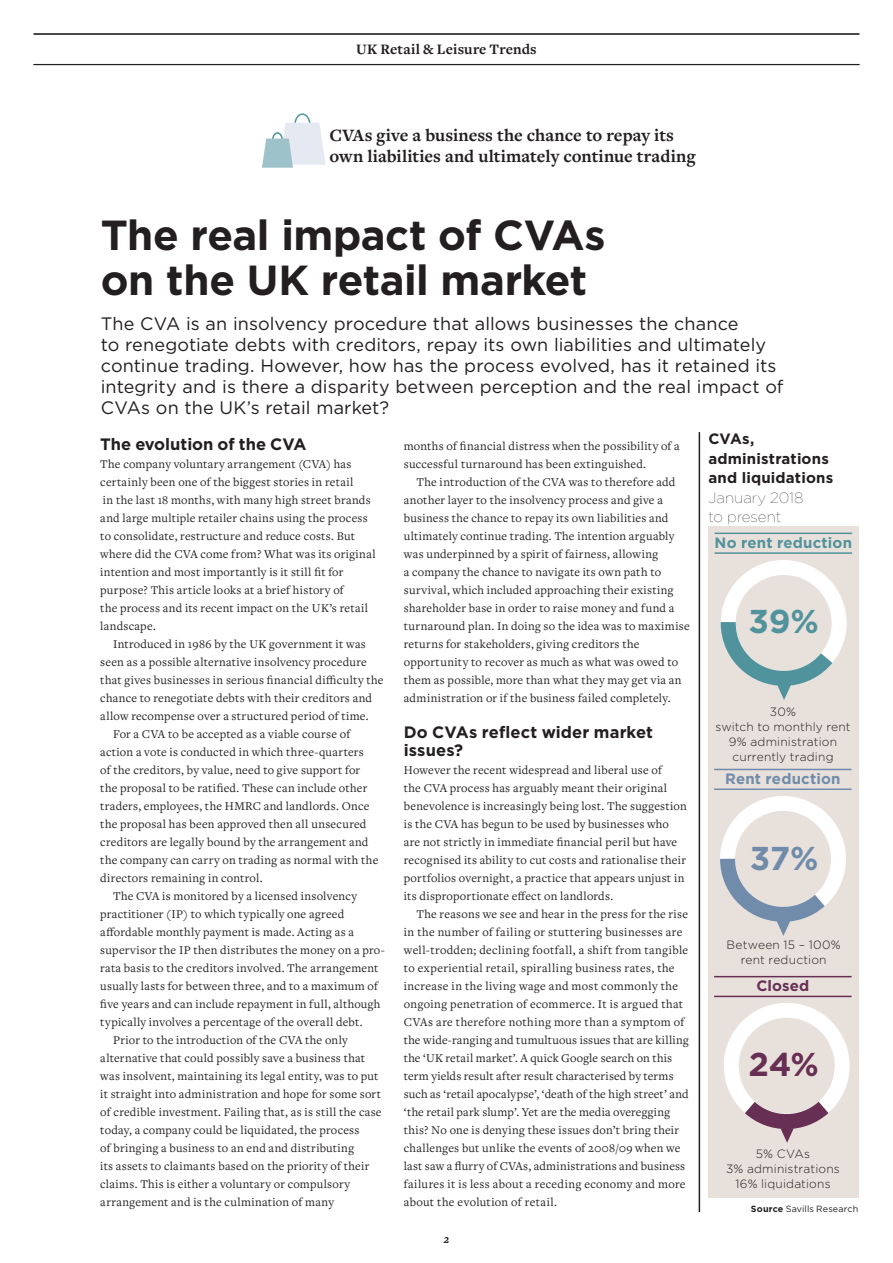
<style>
.page{position:relative;width:893px;height:1263px;background:#fff}
.page>*{position:absolute;margin:0;border:0;box-sizing:border-box;transform-origin:0 0}
.Spotlight_Headline_G{font:700 42px/45px "Gotham";letter-spacing:-.01em;color:#231f20}
.Spotlight_Box_Title{font:700 33px "Gotham";color:#51939c}
.Spotlight_Box_Title-2{font:700 33px "Gotham";color:#718caa}
.Spotlight_Box_Title-3{font:700 33px "Gotham";color:#672f54}
.Spotlight_Standfirst{font:18px/21px "Gotham";letter-spacing:.005em;color:#231f20}
.Spotlight_Pullquote{font:700 18px/21px "Freight Text Pro";color:#231f20}
.Spotlight_Body_Freig{font:700 16.5px/18px "Gotham";color:#231f20}
.Spotlight_Box_Title-4{font:700 15px/19.5px "Gotham";letter-spacing:.01em;color:#231f20}
.Spotlight_Page_2_Slu{font:700 15px "Freight Text Pro";letter-spacing:.015em;color:#231f20}
.Spotlight_Box_Title-5{font:700 15px "Gotham";letter-spacing:.01em;color:#51939c}
.Spotlight_Box_Title-6{font:700 15px "Gotham";letter-spacing:.01em;color:#718caa}
.Spotlight_Box_Title-7{font:700 15px "Gotham";letter-spacing:.01em;color:#672f54}
.Spotlight_Body_Freig-2{font:12.3px/18px "Freight Text Pro";letter-spacing:.02em;color:#231f20}
.Spotlight_Box_Title-8{font:300 12px/15px "Gotham";letter-spacing:.01em;color:#231f20}
.t1{font:italic 12px "Freight Text Pro";color:#231f20}
.MiM_Credit_Right{font:9px "Gotham";letter-spacing:.01em;color:#231f20}
.s1{font-weight:100}
.s2{font-weight:700}
</style>
<div class="page">
<div style="left:708px;top:526px;width:150px;height:672px;background:#e8e0db"></div>
<svg style="left:729px;top:997px;width:123px;height:146px"></svg>
<hr style="left:34px;top:33px;width:825px;height:2px;background:#231f20">
<hr style="left:34px;top:64px;width:825px;height:1px;background:#231f20">
<div style="left:294px;top:113px;width:16px;height:22px;border:2px solid #51939c;border-radius:50%"></div>
<svg style="left:262px;top:123px;width:64px;height:45px"></svg>
<hr style="left:699px;top:432px;width:1px;height:780px;background:#231f20">
<svg style="left:714px;top:553px;width:139px;height:147px"></svg>
<svg style="left:720px;top:796px;width:121px;height:140px"></svg>
<hr style="left:715px;top:533px;width:137px;height:1px;background:#51939c">
<hr style="left:715px;top:552px;width:137px;height:2px;background:#51939c">
<hr style="left:714px;top:769px;width:138px;height:1px;background:#718caa">
<hr style="left:714px;top:788px;width:138px;height:2px;background:#718caa">
<hr style="left:714px;top:976px;width:138px;height:1px;background:#672f54">
<hr style="left:714px;top:996px;width:138px;height:1px;background:#672f54">
<p class="Spotlight_Page_2_Slu" style="left:356px;top:40px;width:182px">UK Retail &amp; Leisure Trends</p>
<p class="Spotlight_Pullquote" style="left:329px;top:124px;width:368px">CVAs give a business the chance to repay its own liabilities and ultimately continue trading</p>
<p class="Spotlight_Headline_G" style="left:101px;top:212px;width:506px">The real impact of CVAs on the UK retail market</p>
<p class="Spotlight_Standfirst" style="left:101px;top:313px;width:684px">The CVA is an insolvency procedure that allows businesses the chance<br>to renegotiate debts with creditors, repay its own liabilities and ultimately continue trading. However, how has the process evolved, has it retained its integrity and is there a disparity between perception and the real impact of CVAs on the UK’s retail market?</p>
<p class="Spotlight_Body_Freig" style="left:100px;top:435px;width:208px">The evolution of the CVA</p>
<p class="Spotlight_Body_Freig-2" style="left:100px;top:455px;width:277px">The company voluntary arrangement (CVA) has certainly been one of the biggest stories in retail<br>in the last 18 months, with many high street brands and large multiple retailer chains using the process to consolidate, restructure and reduce costs. But where did the CVA come from? What was its original intention and most importantly is it still fit for purpose? This article looks at a brief history of<br>the process and its recent impact on the UK’s retail landscape.</p>
<p class="Spotlight_Body_Freig-2" style="left:100px;top:635px;width:285px;text-indent:13px">Introduced in 1986 by the UK government it was seen as a possible alternative insolvency procedure that gives businesses in serious financial difficulty the chance to renegotiate debts with their creditors and allow recompense over a structured period of time.</p>
<p class="Spotlight_Body_Freig-2" style="left:100px;top:725px;width:279px;text-indent:13px">For a CVA to be accepted as a viable course of action a vote is conducted in which three-quarters<br>of the creditors, by value, need to give support for the proposal to be ratified. These can include other traders, employees, the HMRC and landlords. Once the proposal has been approved then all unsecured creditors are legally bound by the arrangement and the company can carry on trading as normal with the directors remaining in control.</p>
<p class="Spotlight_Body_Freig-2" style="left:100px;top:887px;width:286px;text-indent:13px">The CVA is monitored by a licensed insolvency practitioner (IP) to which typically one agreed affordable monthly payment is made. Acting as a supervisor the IP then distributes the money on a pro&shy;rata basis to the creditors involved. The arrangement usually lasts for between three, and to a maximum of five years and can include repayment in full, although typically involves a percentage of the overall debt.</p>
<p class="Spotlight_Body_Freig-2" style="left:100px;top:1031px;width:283px;text-indent:13px">Prior to the introduction of the CVA the only alternative that could possibly save a business that was insolvent, maintaining its legal entity, was to put it straight into administration and hope for some sort of credible investment. Failing that, as is still the case today, a company could be liquidated, the process<br>of bringing a business to an end and distributing<br>its assets to claimants based on the priority of their claims. This is either a voluntary or compulsory arrangement and is the culmination of many</p>
<p class="Spotlight_Body_Freig-2" style="left:404px;top:437px;width:277px">months of financial distress when the possibility of a successful turnaround has been extinguished.</p>
<p class="Spotlight_Body_Freig-2" style="left:404px;top:473px;width:287px;text-indent:13px">The introduction of the CVA was to therefore add another layer to the insolvency process and give a business the chance to repay its own liabilities and ultimately continue trading. The intention arguably was underpinned by a spirit of fairness, allowing<br>a company the chance to navigate its own path to survival, which included approaching their existing shareholder base in order to raise money and fund a turnaround plan. In doing so the idea was to maximise returns for stakeholders, giving creditors the opportunity to recover as much as what was owed to them as possible, more than what they may get via an administration or if the business failed completely.</p>
<p class="Spotlight_Body_Freig" style="left:404px;top:723px;width:251px">Do CVAs reflect wider market issues?</p>
<p class="Spotlight_Body_Freig-2" style="left:404px;top:761px;width:284px">However the recent widespread and liberal use of<br>the CVA process has arguably meant their original benevolence is increasingly being lost. The suggestion is the CVA has begun to be used by businesses who are not strictly in immediate financial peril but have recognised its ability to cut costs and rationalise their portfolios overnight, a practice that appears unjust in its disproportionate effect on landlords.</p>
<p class="Spotlight_Body_Freig-2" style="left:404px;top:905px;width:286px;text-indent:13px">The reasons we see and hear in the press for the rise in the number of failing or stuttering businesses are well-trodden; declining footfall, a shift from tangible to experiential retail, spiralling business rates, the increase in the living wage and most commonly the ongoing penetration of ecommerce. It is argued that CVAs are therefore nothing more than a symptom of the wide-ranging and tumultuous issues that are killing the ‘UK retail market’. A quick Google search on this term yields result after result characterised by terms such as ‘retail apocalypse’, ‘death of the high street’ and ‘the retail park slump’. Yet are the media overegging this? No one is denying these issues don’t bring their challenges but unlike the events of 2008/09 when we last saw a flurry of CVAs, administrations and business failures it is less about a receding economy and more about the evolution of retail.</p>
<p class="t1" style="left:444px;top:1231px;width:7px">2</p>
<p class="Spotlight_Box_Title-4" style="left:708px;top:429px;width:126px">CVAs, administrations and liquidations<br><span class="s1">January 2018<br>to present</span></p>
<p class="Spotlight_Box_Title-5" style="left:715px;top:533px;width:139px">No rent reduction</p>
<p class="Spotlight_Box_Title" style="left:748px;top:600px;width:72px">39%</p>
<p class="Spotlight_Box_Title-8" style="left:770px;top:704px;width:28px">30%</p>
<p class="Spotlight_Box_Title-8" style="left:715px;top:719px;width:137px">switch to monthly rent</p>
<p class="Spotlight_Box_Title-8" style="left:729px;top:734px;width:110px">9% administration currently trading</p>
<p class="Spotlight_Box_Title-6" style="left:725px;top:769px;width:117px">Rent reduction</p>
<p class="Spotlight_Box_Title-2" style="left:750px;top:836px;width:70px">37%</p>
<p class="Spotlight_Box_Title-8" style="left:726px;top:937px;width:116px;text-align:center">Between 15 – 100% rent reduction</p>
<p class="Spotlight_Box_Title-7" style="left:756px;top:976px;width:54px">Closed</p>
<p class="Spotlight_Box_Title-3" style="left:748px;top:1042px;width:72px">24%</p>
<p class="Spotlight_Box_Title-8" style="left:756px;top:1146px;width:56px">5% CVAs</p>
<p class="Spotlight_Box_Title-8" style="left:726px;top:1161px;width:115px">3% administrations</p>
<p class="Spotlight_Box_Title-8" style="left:735px;top:1176px;width:97px">16% liquidations</p>
<p class="MiM_Credit_Right" style="left:751px;top:1203px;width:109px"><span class="s2">Source</span> Savills Research</p>
</div>
